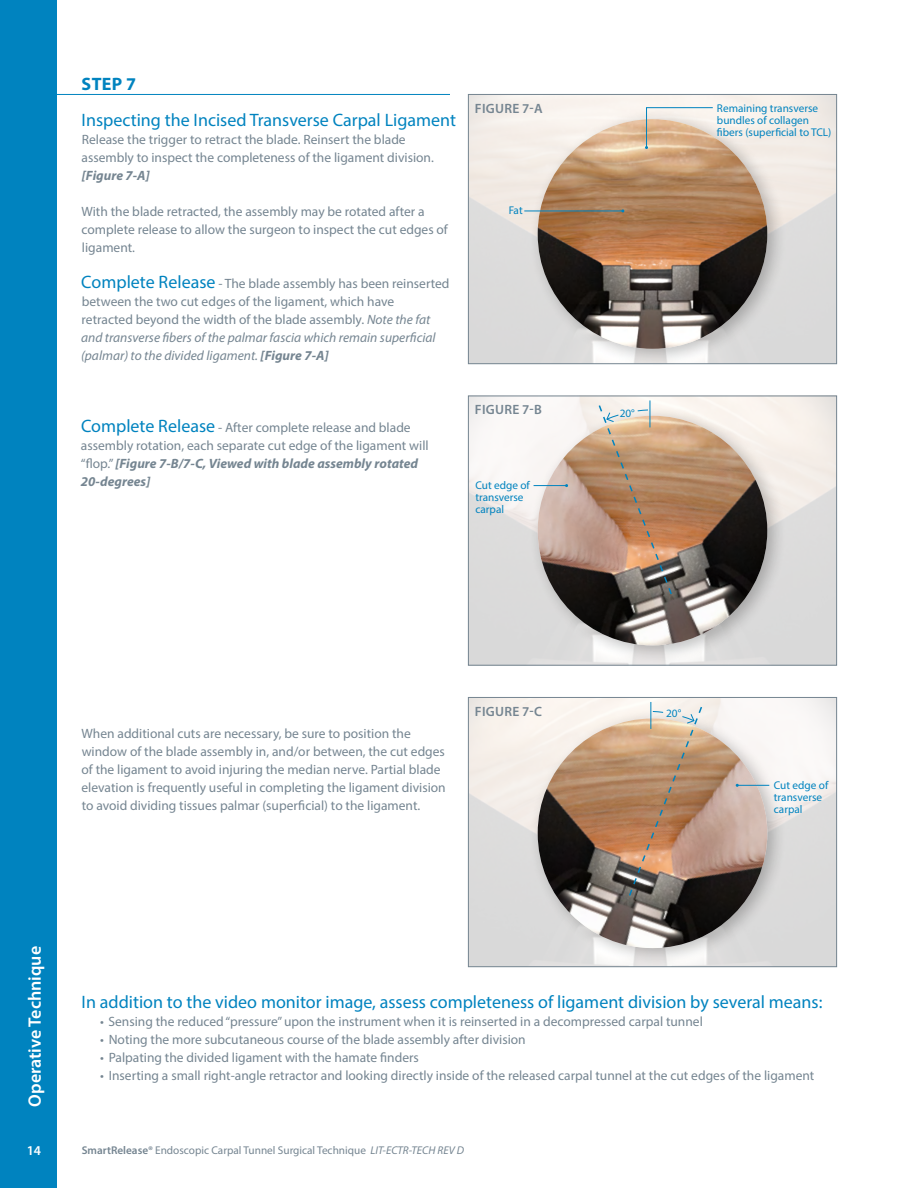
<style>
.page{position:relative;width:918px;height:1188px;background:#fff}
.page>*{position:absolute;margin:0;border:0;box-sizing:border-box;transform-origin:0 0}
.t1{font:18px "Myriad Pro";color:#0083bf}
.t2{font:600 18px "Myriad Pro";color:#fff}
.t3{font:700 18px "Myriad Pro";color:#0083bf}
.t4{font:13.5px/18px "Myriad Pro";color:#758591}
.t5{font:600 13.5px "Myriad Pro";letter-spacing:.02em;color:#758591}
.t6{font:italic 700 13.5px "Myriad Pro";color:#758591}
.t7{font:600 13.5px "Myriad Pro";color:#fff}
.t8{font:11.25px/12px "Myriad Pro";color:#0083bf}
.t9{font:11.25px "Myriad Pro";color:#758591}
.s1{font-size:18px;color:#0083bf}
.s2{font-style:italic}
.s3{font-weight:700;font-style:italic}
.s4{font-weight:600}
</style>
<div class="page">
<hr style="left:53px;top:94px;width:397px;height:1px;background:#0083bf">
<div style="left:468px;top:94px;width:369px;height:270px;border:1px solid #758591"></div>
<div style="left:0;top:0;width:56px;height:1188px;background:#0083bf"></div>
<div style="left:468px;top:396px;width:369px;height:270px;border:1px solid #758591"></div>
<div style="left:528px;top:405px;width:259px;height:259px;background:#000;opacity:.25"></div>
<img style="left:538px;top:416px;width:229px;height:229px;border-radius:115px">
<div style="left:468px;top:697px;width:369px;height:270px;border:1px solid #758591"></div>
<div style="left:528px;top:708px;width:259px;height:259px;background:#000;opacity:.25"></div>
<img style="left:538px;top:718px;width:229px;height:230px;border-radius:115px">
<div style="left:528px;top:109px;width:259px;height:258px;background:#000;opacity:.25"></div>
<img style="left:538px;top:119px;width:229px;height:230px;border-radius:115px">
<img style="left:597px;top:400px;width:76px;height:196px">
<hr style="left:524px;top:211px;width:99px;height:1px;background:#0083bf">
<svg style="left:645px;top:107px;width:69px;height:42px;background:#ddc9b3"></svg>
<hr style="left:534px;top:485px;width:33px;height:1px;background:#0083bf">
<hr style="left:737px;top:785px;width:32px;height:1px;background:#0083bf">
<svg style="left:628px;top:702px;width:75px;height:195px;background:#b89579"></svg>
<h1 class="t3" style="left:82px;top:72px;width:56px">STEP 7</h1>
<h1 class="t1" style="left:82px;top:109px;width:376px">Inspecting the Incised Transverse Carpal Ligament</h1>
<p class="t4" style="left:82px;top:130px;width:354px">Release the trigger to retract the blade. Reinsert the blade assembly to inspect the completeness of the ligament division.</p>
<p class="t6" style="left:82px;top:167px;width:70px">[Figure 7-A]</p>
<p class="t4" style="left:81px;top:202px;width:368px">With the blade retracted, the assembly may be rotated after a complete release to allow the surgeon to inspect the cut edges of ligament.</p>
<p class="t4" style="left:81px;top:274px;width:370px"><span class="s1">Complete Release</span> - The blade assembly has been reinserted between the two cut edges of the ligament, which have<br>retracted beyond the width of the blade assembly. <span class="s2">Note the fat and transverse fibers of the palmar fascia which remain superficial (palmar) to the divided ligament.</span> <span class="s3">[Figure 7-A]</span></p>
<p class="t4" style="left:81px;top:418px;width:349px"><span class="s1">Complete Release</span> - After complete release and blade assembly rotation, each separate cut edge of the ligament will “flop.” <span class="s3">[Figure 7-B/7-C, Viewed with blade assembly rotated 20-degrees]</span></p>
<p class="t5" style="left:475px;top:100px;width:69px">FIGURE 7-A</p>
<p class="t8" style="left:509px;top:204px;width:16px">Fat</p>
<p class="t5" style="left:475px;top:401px;width:68px">FIGURE 7-B</p>
<p class="t8" style="left:475px;top:479px;width:56px">Cut edge of transverse carpal</p>
<p class="t8" style="left:620px;top:407px;width:17px">20°</p>
<p class="t8" style="left:717px;top:102px;width:116px">Remaining transverse bundles of collagen fibers (superficial to TCL)</p>
<p class="t4" style="left:81px;top:724px;width:366px">When additional cuts are necessary, be sure to position the window of the blade assembly in, and/or between, the cut edges of the ligament to avoid injuring the median nerve. Partial blade elevation is frequently useful in completing the ligament division to avoid dividing tissues palmar (superficial) to the ligament.</p>
<p class="t5" style="left:475px;top:703px;width:69px">FIGURE 7-C</p>
<p class="t8" style="left:666px;top:707px;width:17px">20°</p>
<p class="t8" style="left:774px;top:779px;width:56px">Cut edge of transverse carpal</p>
<h1 class="t2" style="left:23px;top:1107px;width:162px;rotate:-90deg">Operative Technique</h1>
<p class="t7" style="left:27px;top:1142px;width:16px">14</p>
<h1 class="t1" style="left:82px;top:991px;width:742px">In addition to the video monitor image, assess completeness of ligament division by several means:</h1>
<p class="t4" style="left:100px;top:1012px;width:604px">• Sensing the reduced “pressure” upon the instrument when it is reinserted in a decompressed carpal tunnel</p>
<p class="t4" style="left:100px;top:1030px;width:427px">• Noting the more subcutaneous course of the blade assembly after division</p>
<p class="t4" style="left:100px;top:1048px;width:320px">• Palpating the divided ligament with the hamate finders</p>
<p class="t4" style="left:100px;top:1066px;width:716px">• Inserting a small right-angle retractor and looking directly inside of the released carpal tunnel at the cut edges of the ligament</p>
<p class="t9" style="left:82px;top:1144px;width:384px"><span class="s4">SmartRelease®</span> Endoscopic Carpal Tunnel Surgical Technique <span class="s2">LIT-ECTR-TECH REV D</span></p>
</div>
